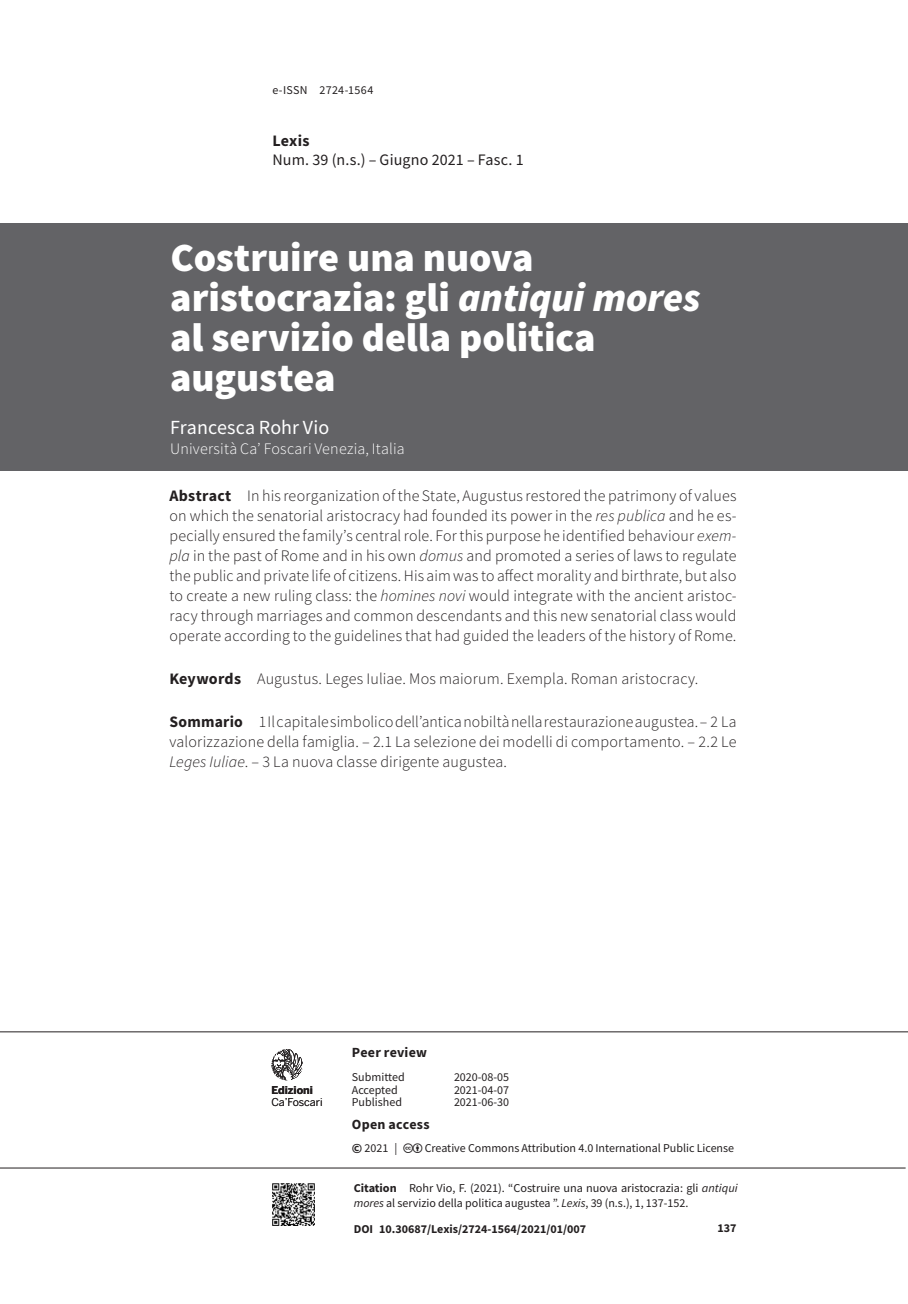
<style>
.page{position:relative;width:908px;height:1304px;background:#fff}
.page>*{position:absolute;margin:0;border:0;box-sizing:border-box;transform-origin:0 0}
.t1{font:900 40px/40px "Source Sans Pro";color:#fff}
.t2{font:20px "Source Sans Pro";letter-spacing:.005em;color:#fff}
.t3{font:300 16px/20px "Source Sans Pro";letter-spacing:.01em;color:#231f20;text-align:justify}
.t4{font:300 16px "Source Sans Pro";letter-spacing:.01em;color:#fff}
.t5{font:16px "Source Sans Pro";letter-spacing:.01em;color:#231f20}
.t6{font:700 16px "Source Sans Pro";letter-spacing:.01em;color:#231f20}
.t7{font:700 14px "Source Sans Pro";letter-spacing:.02em;color:#231f20}
.t8{font:12px/15px "Source Sans Pro";color:#231f20}
.t9{font:700 12px "Source Sans Pro";color:#231f20}
.t10{font:12px "Source Sans Pro";letter-spacing:.03em;color:#231f20}
.t11{font:10.8px "Benton Sans";letter-spacing:-.01em;color:#231f20}
.t12{font:700 10.8px "Benton Sans";color:#231f20}
.s1{font-style:italic}
.s2{font-weight:700}
.s3{font-weight:700;font-size:14px}
</style>
<div class="page">
<img style="left:272px;top:1183px;width:42px;height:42px">
<hr style="left:0;top:1031px;width:907px;height:1px;background:#231f20">
<svg style="left:271px;top:1049px;width:32px;height:31px"></svg>
<hr style="left:0;top:1168px;width:905px;height:1px;background:#231f20">
<div style="left:0;top:223px;width:907px;height:248px;background:#636366"></div>
<p class="t10" style="left:272px;top:82px;width:102px">e-ISSN 2724-1564</p>
<p class="t6" style="left:272px;top:130px;width:39px">Lexis</p>
<p class="t5" style="left:272px;top:150px;width:253px">Num. 39 (n.s.) – Giugno 2021 – Fasc. 1</p>
<h1 class="t1" style="left:170px;top:237px;width:531px">Costruire una nuova aristocrazia: gli <span class="s1">antiqui mores </span>al servizio della politica augustea</h1>
<p class="t2" style="left:170px;top:415px;width:160px">Francesca Rohr Vio</p>
<p class="t4" style="left:170px;top:439px;width:236px">Università Ca’ Foscari Venezia, Italia</p>
<p class="t3" style="left:169px;top:486px;width:568px"><span class="s2">Abstract</span> In his reorganization of the State, Augustus restored the patrimony of values on which the senatorial aristocracy had founded its power in the <span class="s1">res publica</span> and he es&shy;pecially ensured the family’s central role. For this purpose he identified behaviour <span class="s1">exem&shy;pla</span> in the past of Rome and in his own <span class="s1">domus</span> and promoted a series of laws to regulate the public and private life of citizens. His aim was to affect morality and birthrate, but also to create a new ruling class: the <span class="s1">homines novi</span> would integrate with the ancient aristoc&shy;racy through marriages and common descendants and this new senatorial class would operate according to the guidelines that had guided the leaders of the history of Rome.</p>
<p class="t3" style="left:169px;top:669px;width:530px"><span class="s2">Keywords</span> Augustus. Leges Iuliae. Mos maiorum. Exempla. Roman aristocracy.</p>
<p class="t3" style="left:169px;top:711px;width:568px"><span class="s2">Sommario</span> 1 Il capitale simbolico dell’antica nobiltà nella restaurazione augustea. – 2 La valorizzazione della famiglia. – 2.1 La selezione dei modelli di comportamento. – 2.2 Le <span class="s1">Leges Iuliae</span>. – 3 La nuova classe dirigente augustea.</p>
<p class="t12" style="left:271px;top:1084px;width:43px">Edizioni</p>
<p class="t11" style="left:271px;top:1095px;width:53px">Ca’Foscari</p>
<p class="t7" style="left:351px;top:1042px;width:77px">Peer review</p>
<p class="t8" style="left:351px;top:1070px;width:54px">Submitted</p>
<p class="t8" style="left:454px;top:1070px;width:57px">2020-08-05</p>
<p class="t8" style="left:351px;top:1082px;width:47px">Accepted</p>
<p class="t8" style="left:454px;top:1082px;width:57px">2021-04-07</p>
<p class="t8" style="left:351px;top:1095px;width:52px">Published</p>
<p class="t8" style="left:454px;top:1095px;width:57px">2021-06-30</p>
<p class="t7" style="left:351px;top:1115px;width:79px">Open access</p>
<p class="t8" style="left:351px;top:1140px;width:47px"><span class="s3">©</span> 2021 |</p>
<p class="t8" style="left:424px;top:1140px;width:311px">Creative Commons Attribution 4.0 International Public License</p>
<p class="t8" style="left:353px;top:1181px;width:385px"><span class="s2">Citation</span> Rohr Vio, F. (2021). “Costruire una nuova aristocrazia: gli <span class="s1">antiqui mores</span> al servizio della politica augustea ”. <span class="s1">Lexis</span>, 39 (n.s.), 1, 137-152.</p>
<p class="t9" style="left:353px;top:1221px;width:234px">DOI 10.30687/Lexis/2724-1564/2021/01/007</p>
<p class="t9" style="left:717px;top:1220px;width:21px">137</p>
</div>
